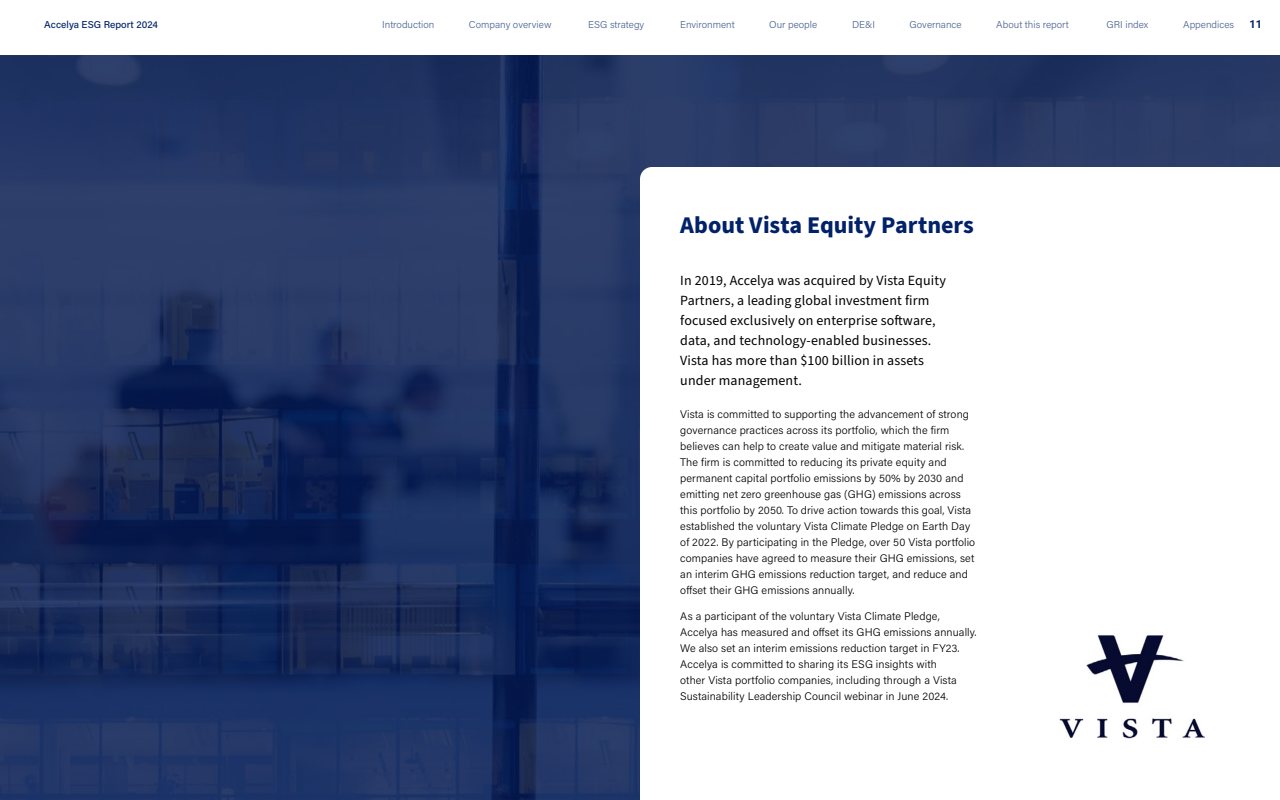
<style>
.page{position:relative;width:1280px;height:800px;background:#fff}
.page>*{position:absolute;margin:0;border:0;box-sizing:border-box;transform-origin:0 0}
.t1{font:700 24px "Source Sans Pro";letter-spacing:-.005em;color:#012169}
.t2{font:14px/20px "Source Sans Pro";letter-spacing:.01em;color:#000}
.t3{font:300 11px/16px "Acumin Pro";letter-spacing:.01em;color:#000}
.t4{font:700 11px "Roboto";color:#012169}
.t5{font:300 10px "Acumin Pro";color:#4d6496}
.t6{font:500 10px "Acumin Pro";color:#012169}
</style>
<div class="page">
<img style="left:0;top:55px;width:1280px;height:745px">
<svg style="left:640px;top:167px;width:640px;height:633px"></svg>
<img style="left:1010px;top:619px;width:246px;height:136px">
<p class="t6" style="left:44px;top:17px;width:115px">Accelya ESG Report 2024</p>
<p class="t5" style="left:382px;top:17px;width:54px">Introduction</p>
<p class="t5" style="left:469px;top:17px;width:84px">Company overview</p>
<p class="t5" style="left:588px;top:17px;width:57px">ESG strategy</p>
<p class="t5" style="left:680px;top:17px;width:56px">Environment</p>
<p class="t5" style="left:769px;top:17px;width:49px">Our people</p>
<p class="t5" style="left:852px;top:17px;width:24px">DE&amp;I</p>
<p class="t5" style="left:910px;top:17px;width:54px">Governance</p>
<p class="t5" style="left:996px;top:17px;width:74px">About this report</p>
<p class="t5" style="left:1107px;top:17px;width:43px">GRI index</p>
<p class="t5" style="left:1183px;top:17px;width:53px">Appendices</p>
<p class="t4" style="left:1250px;top:16px;width:14px">11</p>
<h1 class="t1" style="left:680px;top:208px;width:295px">About Vista Equity Partners</h1>
<p class="t2" style="left:680px;top:270px;width:267px">In 2019, Accelya was acquired by Vista Equity Partners, a leading global investment firm focused exclusively on enterprise software, data, and technology-enabled businesses.<br>Vista has more than $100 billion in assets under management.</p>
<p class="t3" style="left:680px;top:405px;width:296px">Vista is committed to supporting the advancement of strong governance practices across its portfolio, which the firm believes can help to create value and mitigate material risk.<br>The firm is committed to reducing its private equity and permanent capital portfolio emissions by 50% by 2030 and emitting net zero greenhouse gas (GHG) emissions across this portfolio by 2050. To drive action towards this goal, Vista established the voluntary Vista Climate Pledge on Earth Day of 2022. By participating in the Pledge, over 50 Vista portfolio companies have agreed to measure their GHG emissions, set an interim GHG emissions reduction target, and reduce and offset their GHG emissions annually.</p>
<p class="t3" style="left:680px;top:607px;width:298px">As a participant of the voluntary Vista Climate Pledge, Accelya has measured and offset its GHG emissions annually.<br>We also set an interim emissions reduction target in FY23.<br>Accelya is committed to sharing its ESG insights with<br>other Vista portfolio companies, including through a Vista Sustainability Leadership Council webinar in June 2024.</p>
</div>
